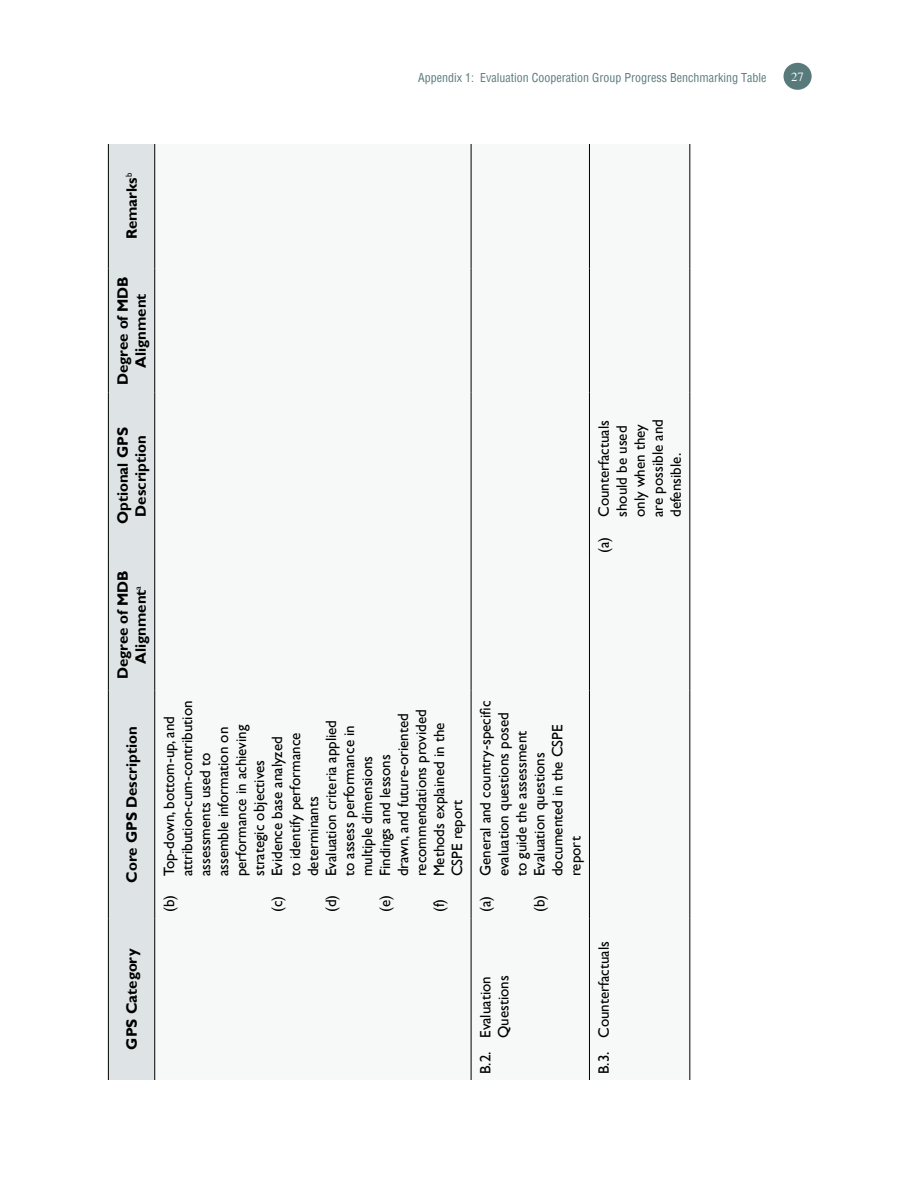
<style>
.page{position:relative;width:918px;height:1188px;background:#fff}
.page>*{position:absolute;margin:0;border:0;box-sizing:border-box;transform-origin:0 0}
.t1{font:15px/18px "Gill Sans";color:#000;text-align:right}
.t2{font:700 15px/18px "Gill Sans";color:#000;text-align:center}
.t3{font:12.75px "Times";color:#fff}
.t4{font:condensed 12px "Helvetica";color:#597a7b}
</style>
<div class="page">
<div style="left:784px;top:63px;width:28px;height:27px;background:#597a7b;border-radius:50%"></div>
<div style="left:109px;top:144px;width:45px;height:936px;background:#dee4e5"></div>
<svg style="left:155px;top:144px;width:434px;height:936px"></svg>
<hr style="left:154px;top:918px;width:1px;height:162px;background:#000">
<hr style="left:154px;top:691px;width:1px;height:227px;background:#000">
<hr style="left:154px;top:559px;width:1px;height:132px;background:#000">
<hr style="left:154px;top:393px;width:1px;height:166px;background:#000">
<hr style="left:154px;top:268px;width:1px;height:125px;background:#000">
<hr style="left:154px;top:144px;width:1px;height:124px;background:#000">
<hr style="left:108px;top:918px;width:1px;height:162px;background:#000">
<hr style="left:108px;top:691px;width:1px;height:227px;background:#000">
<hr style="left:108px;top:559px;width:1px;height:132px;background:#000">
<hr style="left:108px;top:393px;width:1px;height:166px;background:#000">
<hr style="left:108px;top:268px;width:1px;height:125px;background:#000">
<hr style="left:108px;top:144px;width:1px;height:124px;background:#000">
<hr style="left:471px;top:918px;width:1px;height:162px;background:#000">
<hr style="left:471px;top:691px;width:1px;height:227px;background:#000">
<hr style="left:471px;top:559px;width:1px;height:132px;background:#000">
<hr style="left:471px;top:393px;width:1px;height:166px;background:#000">
<hr style="left:471px;top:268px;width:1px;height:125px;background:#000">
<hr style="left:471px;top:144px;width:1px;height:124px;background:#000">
<hr style="left:589px;top:918px;width:1px;height:162px;background:#000">
<hr style="left:589px;top:691px;width:1px;height:227px;background:#000">
<hr style="left:589px;top:559px;width:1px;height:132px;background:#000">
<hr style="left:589px;top:393px;width:1px;height:166px;background:#000">
<hr style="left:589px;top:268px;width:1px;height:125px;background:#000">
<hr style="left:589px;top:144px;width:1px;height:124px;background:#000">
<hr style="left:689px;top:918px;width:1px;height:162px;background:#000">
<hr style="left:689px;top:691px;width:1px;height:227px;background:#000">
<hr style="left:689px;top:559px;width:1px;height:132px;background:#000">
<hr style="left:689px;top:393px;width:1px;height:166px;background:#000">
<hr style="left:689px;top:268px;width:1px;height:125px;background:#000">
<hr style="left:689px;top:144px;width:1px;height:124px;background:#000">
<p class="t4" style="left:418px;top:69px;width:350px">Appendix 1: Evaluation Cooperation Group Progress Benchmarking Table</p>
<p class="t3" style="left:791px;top:69px;width:14px">27</p>
<p class="t2" style="left:123px;top:239px;width:68px;rotate:-90deg">Remarks<sup>b</sup></p>
<p class="t2" style="left:114px;top:385px;width:110px;rotate:-90deg">Degree of MDB<br>Alignment</p>
<p class="t2" style="left:114px;top:524px;width:98px;rotate:-90deg">Optional GPS<br>Description</p>
<p class="t2" style="left:114px;top:679px;width:110px;rotate:-90deg">Degree of MDB<br>Alignment<sup>a</sup></p>
<p class="t2" style="left:123px;top:883px;width:158px;rotate:-90deg">Core GPS Description</p>
<p class="t1" style="left:178px;top:876px;width:177px;rotate:-90deg">attribution-cum-contribution</p>
<p class="t1" style="left:394px;top:876px;width:164px;rotate:-90deg">drawn, and future-oriented</p>
<p class="t1" style="left:412px;top:876px;width:169px;rotate:-90deg">recommendations provided</p>
<p class="t1" style="left:160px;top:912px;width:197px;rotate:-90deg">(b) Top-down, bottom-up, and</p>
<p class="t1" style="left:322px;top:912px;width:194px;rotate:-90deg">(d) Evaluation criteria applied</p>
<p class="t1" style="left:340px;top:876px;width:152px;rotate:-90deg">to assess performance in</p>
<p class="t1" style="left:430px;top:912px;width:191px;rotate:-90deg">(f) Methods explained in the</p>
<p class="t1" style="left:214px;top:876px;width:151px;rotate:-90deg">assemble information on</p>
<p class="t1" style="left:232px;top:876px;width:153px;rotate:-90deg">performance in achieving</p>
<p class="t1" style="left:268px;top:912px;width:177px;rotate:-90deg">(c) Evidence base analyzed</p>
<p class="t1" style="left:286px;top:876px;width:145px;rotate:-90deg">to identify performance</p>
<p class="t1" style="left:196px;top:876px;width:125px;rotate:-90deg">assessments used to</p>
<p class="t1" style="left:358px;top:876px;width:122px;rotate:-90deg">multiple dimensions</p>
<p class="t1" style="left:376px;top:912px;width:159px;rotate:-90deg">(e) Findings and lessons</p>
<p class="t1" style="left:250px;top:876px;width:118px;rotate:-90deg">strategic objectives</p>
<p class="t1" style="left:304px;top:876px;width:81px;rotate:-90deg">determinants</p>
<p class="t1" style="left:448px;top:876px;width:78px;rotate:-90deg">CSPE report</p>
<p class="t1" style="left:477px;top:912px;width:213px;rotate:-90deg">(a) General and country-specific</p>
<p class="t1" style="left:495px;top:876px;width:165px;rotate:-90deg">evaluation questions posed</p>
<p class="t1" style="left:549px;top:876px;width:153px;rotate:-90deg">documented in the CSPE</p>
<p class="t1" style="left:513px;top:876px;width:147px;rotate:-90deg">to guide the assessment</p>
<p class="t1" style="left:531px;top:912px;width:161px;rotate:-90deg">(b) Evaluation questions</p>
<p class="t1" style="left:567px;top:876px;width:41px;rotate:-90deg">report</p>
<p class="t2" style="left:123px;top:1050px;width:102px;rotate:-90deg">GPS Category</p>
<p class="t1" style="left:477px;top:1074px;width:100px;rotate:-90deg">B.2. Evaluation<br>Questions</p>
<p class="t1" style="left:595px;top:517px;width:99px;text-align:left;text-indent:-36px;rotate:-90deg">(a) Counterfactuals should be used only when they are possible and defensible.</p>
<p class="t1" style="left:595px;top:1074px;width:134px;rotate:-90deg">B.3. Counterfactuals</p>
</div>
